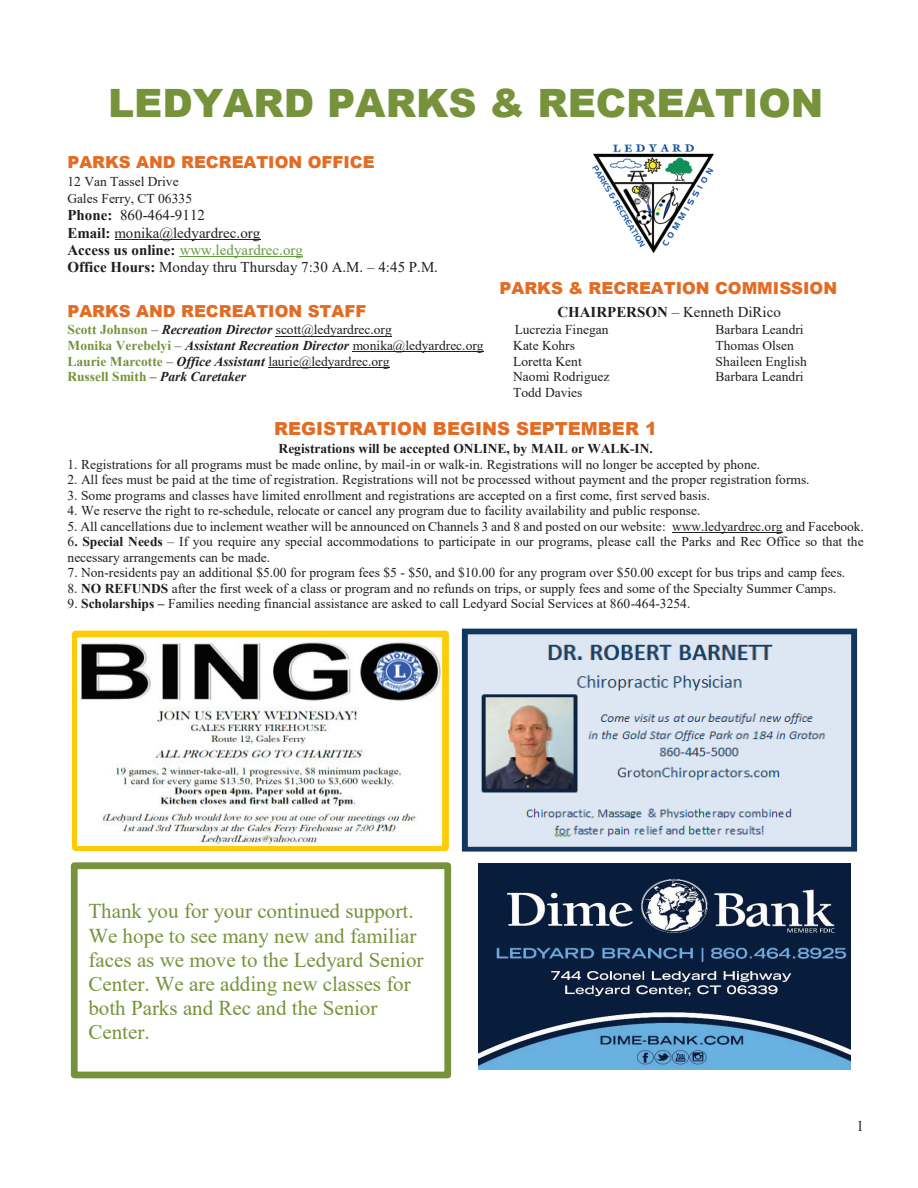
<style>
.page{position:relative;width:918px;height:1188px;background:#fff}
.page>*{position:absolute;margin:0;border:0;box-sizing:border-box;transform-origin:0 0}
.t1{font:900 39px "Arial";color:#76933b}
.t2{font:21px/24.2px "Times New Roman";color:#76933b}
.t3{font:900 18px "Arial";color:#e36c25}
.t4{font:900 16.5px "Arial";letter-spacing:-.005em;color:#e36c25}
.t5{font:15px/17.2px "Times New Roman";color:#201d1e}
.t6{font:15px "Times New Roman";color:#231f20}
.t7{font:13.5px/17px "Times New Roman";color:#201d1e}
.t8{font:13.5px "Times New Roman";color:#231f20}
.t9{font:italic 700 13.5px "Times New Roman";color:#201d1e}
.t10{font:700 13.5px "Times New Roman";color:#201d1e}
.t11{font:italic 700 13.5px "Times New Roman";color:#231f20}
.s1{font-weight:700}
.s2{color:#231f20}
.s3{color:#639b41}
.s4{font-weight:700;color:#76933b}
.s5{color:#201d1e}
.s6{font-weight:700;font-style:italic;color:#201d1e}
.s7{font-style:normal;color:#76933b}
.s8{font-weight:400;font-style:normal}
.s9{font-weight:400;font-style:normal;color:#231f20}
.s10{font-style:normal;color:#c92c47}
</style>
<div class="page">
<div style="left:72px;top:631px;width:377px;height:220px;border:7px solid #fdcc09"></div>
<div style="left:71px;top:862px;width:380px;height:216px;border:7px solid #76933b"></div>
<hr style="left:115px;top:239px;width:145px;height:1px;background:#231f20">
<hr style="left:180px;top:257px;width:123px;height:1px;background:#639b41">
<hr style="left:276px;top:336px;width:116px;height:1px;background:#231f20">
<hr style="left:353px;top:352px;width:131px;height:1px;background:#231f20">
<hr style="left:268px;top:367px;width:122px;height:1px;background:#231f20">
<hr style="left:672px;top:532px;width:111px;height:1px;background:#231f20">
<img style="left:592px;top:144px;width:122px;height:109px">
<img style="left:461px;top:628px;width:397px;height:224px">
<img style="left:78px;top:638px;width:364px;height:207px">
<img style="left:478px;top:863px;width:372px;height:206px">
<h1 class="t1" style="left:108px;top:75px;width:717px">LEDYARD PARKS &amp; RECREATION</h1>
<p class="t4" style="left:68px;top:150px;width:309px">PARKS AND RECREATION OFFICE</p>
<p class="t7" style="left:68px;top:173px;width:126px">12 Van Tassel Drive<br>Gales Ferry, CT 06335</p>
<p class="t5" style="left:67px;top:206px;width:372px"><span class="s1">Phone:</span> 860-464-9112<br><span class="s1">Email:</span> <span class="s2">monika@ledyardrec.org<br></span><span class="s1">Access us online:</span> <span class="s3">www.ledyardrec.org<br></span><span class="s1">Office Hours:</span> Monday thru Thursday 7:30 A.M. – 4:45 P.M.</p>
<p class="t4" style="left:500px;top:276px;width:339px">PARKS &amp; RECREATION COMMISSION</p>
<p class="t4" style="left:68px;top:299px;width:300px">PARKS AND RECREATION STAFF</p>
<p class="t5" style="left:557px;top:303px;width:225px"><span class="s1">CHAIRPERSON</span> – Kenneth DiRico</p>
<p class="t8" style="left:68px;top:320px;width:326px"><span class="s4">Scott Johnson</span> <span class="s5">–</span> <span class="s6">Recreation Director</span> scott@ledyardrec.org</p>
<p class="t7" style="left:515px;top:321px;width:95px">Lucrezia Finegan</p>
<p class="t7" style="left:716px;top:321px;width:90px">Barbara Leandri</p>
<p class="t9" style="left:68px;top:336px;width:418px"><span class="s7">Monika Verebelyi</span> <span class="s8">–</span> Assistant Recreation Director <span class="s9">monika@ledyardrec.org</span></p>
<p class="t7" style="left:513px;top:337px;width:63px">Kate Kohrs</p>
<p class="t7" style="left:716px;top:337px;width:80px">Thomas Olsen</p>
<p class="t8" style="left:68px;top:352px;width:324px"><span class="s4">Laurie Marcotte</span> <span class="s5">–</span> <span class="s6">Office Assistant</span> laurie@ledyardrec.org</p>
<p class="t7" style="left:513px;top:352px;width:70px">Loretta Kent</p>
<p class="t7" style="left:716px;top:352px;width:93px">Shaileen English</p>
<p class="t11" style="left:68px;top:367px;width:180px"><span class="s7">Russell Smith</span> <span class="s10">–</span> Park Caretaker</p>
<p class="t7" style="left:513px;top:368px;width:98px">Naomi Rodriguez</p>
<p class="t7" style="left:716px;top:368px;width:90px">Barbara Leandri</p>
<p class="t8" style="left:513px;top:383px;width:71px">Todd Davies</p>
<h3 class="t3" style="left:274px;top:415px;width:385px">REGISTRATION BEGINS SEPTEMBER 1</h3>
<p class="t10" style="left:279px;top:439px;width:376px">Registrations will be accepted ONLINE, by MAIL or WALK-IN.</p>
<p class="t7" style="left:67px;top:455px;width:694px">1. Registrations for all programs must be made online, by mail-in or walk-in. Registrations will no longer be accepted by phone.</p>
<p class="t7" style="left:67px;top:471px;width:744px">2. All fees must be paid at the time of registration. Registrations will not be processed without payment and the proper registration forms.</p>
<p class="t7" style="left:67px;top:486px;width:644px">3. Some programs and classes have limited enrollment and registrations are accepted on a first come, first served basis.</p>
<p class="t7" style="left:67px;top:502px;width:634px">4. We reserve the right to re-schedule, relocate or cancel any program due to facility availability and public response.</p>
<p class="t7" style="left:67px;top:517px;width:798px">5. All cancellations due to inclement weather will be announced on Channels 3 and 8 and posted on our website<span class="s2">: www.ledyardrec.org</span> and Facebook.</p>
<p class="t7" style="left:68px;top:533px;width:798px;line-height:15.6px">6<span class="s1">. Special Needs</span> – If you require any special accommodations to participate in our programs, please call the Parks and Rec Office so that the necessary arrangements can be made.</p>
<p class="t7" style="left:68px;top:564px;width:779px">7. Non-residents pay an additional $5.00 for program fees $5 - $50, and $10.00 for any program over $50.00 except for bus trips and camp fees.</p>
<p class="t7" style="left:68px;top:579px;width:770px">8. <span class="s1">NO REFUNDS</span> after the first week of a class or program and no refunds on trips, or supply fees and some of the Specialty Summer Camps.</p>
<p class="t7" style="left:68px;top:595px;width:624px">9. <span class="s1">Scholarships –</span> Families needing financial assistance are asked to call Ledyard Social Services at 860-464-3254.</p>
<h2 class="t2" style="left:88px;top:899px;width:337px">Thank you for your continued support.<br>We hope to see many new and familiar faces as we move to the Ledyard Senior<br>Center. We are adding new classes for both Parks and Rec and the Senior<br>Center.</h2>
<p class="t6" style="left:857px;top:1115px;width:9px">1</p>
</div>
